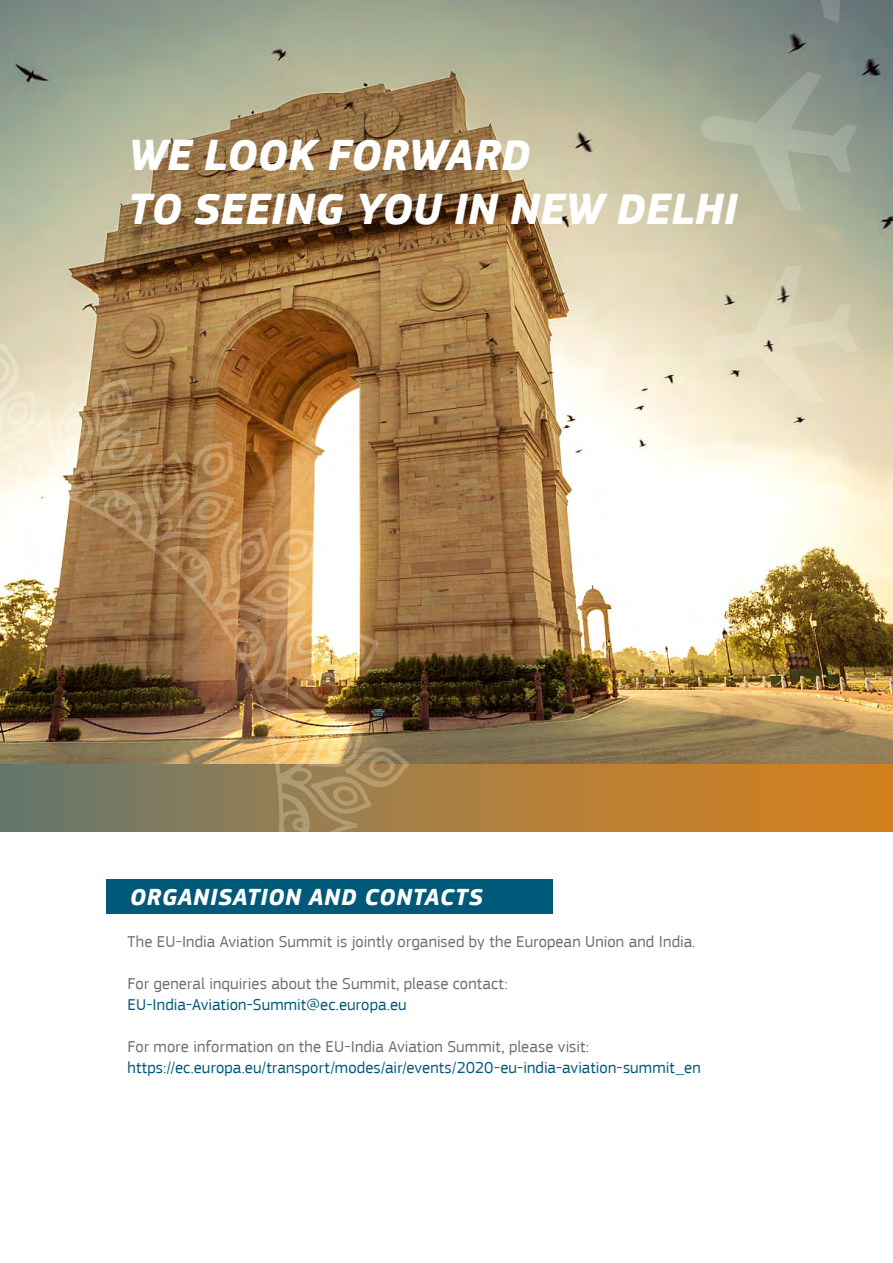
<style>
.page{position:relative;width:893px;height:1263px;background:#fff}
.page>*{position:absolute;margin:0;border:0;box-sizing:border-box;transform-origin:0 0}
.t1{font:italic 700 45px/54px "EC Square Sans Pro";color:#fff}
.t2{font:italic 700 24px "EC Square Sans Pro";letter-spacing:.03em;color:#fff}
.t3{font:16.5px "EC Square Sans Pro";letter-spacing:.005em;color:#706f6f}
.t4{font:16.5px "EC Square Sans Pro";letter-spacing:.005em;color:#005979}
</style>
<div class="page">
<img style="left:0;top:0;width:893px;height:764px">
<div style="left:0;top:764px;width:893px;height:67px;background:linear-gradient(to bottom,#c5802a,#c5802a)"></div>
<svg style="left:770px;top:453px;width:123px;height:130px"></svg>
<svg style="left:702px;top:266px;width:157px;height:139px"></svg>
<svg style="left:701px;top:71px;width:157px;height:140px"></svg>
<svg style="left:767px;top:0;width:126px;height:23px"></svg>
<img style="left:0;top:343px;width:553px;height:571px">
<h1 class="t1" style="left:128px;top:129px;width:611px">WE LOOK FORWARD<br>TO SEEING YOU IN NEW DELHI</h1>
<h2 class="t2" style="left:130px;top:883px;width:354px">ORGANISATION AND CONTACTS</h2>
<p class="t3" style="left:128px;top:931px;width:569px">The EU-India Aviation Summit is jointly organised by the European Union and India.</p>
<p class="t3" style="left:128px;top:973px;width:382px">For general inquiries about the Summit, please contact:</p>
<p class="t4" style="left:128px;top:994px;width:281px">EU-India-Aviation-Summit@ec.europa.eu</p>
<p class="t3" style="left:128px;top:1036px;width:463px">For more information on the EU-India Aviation Summit, please visit:</p>
<p class="t4" style="left:128px;top:1057px;width:575px">https://ec.europa.eu/transport/modes/air/events/2020-eu-india-aviation-summit_en</p>
</div>
